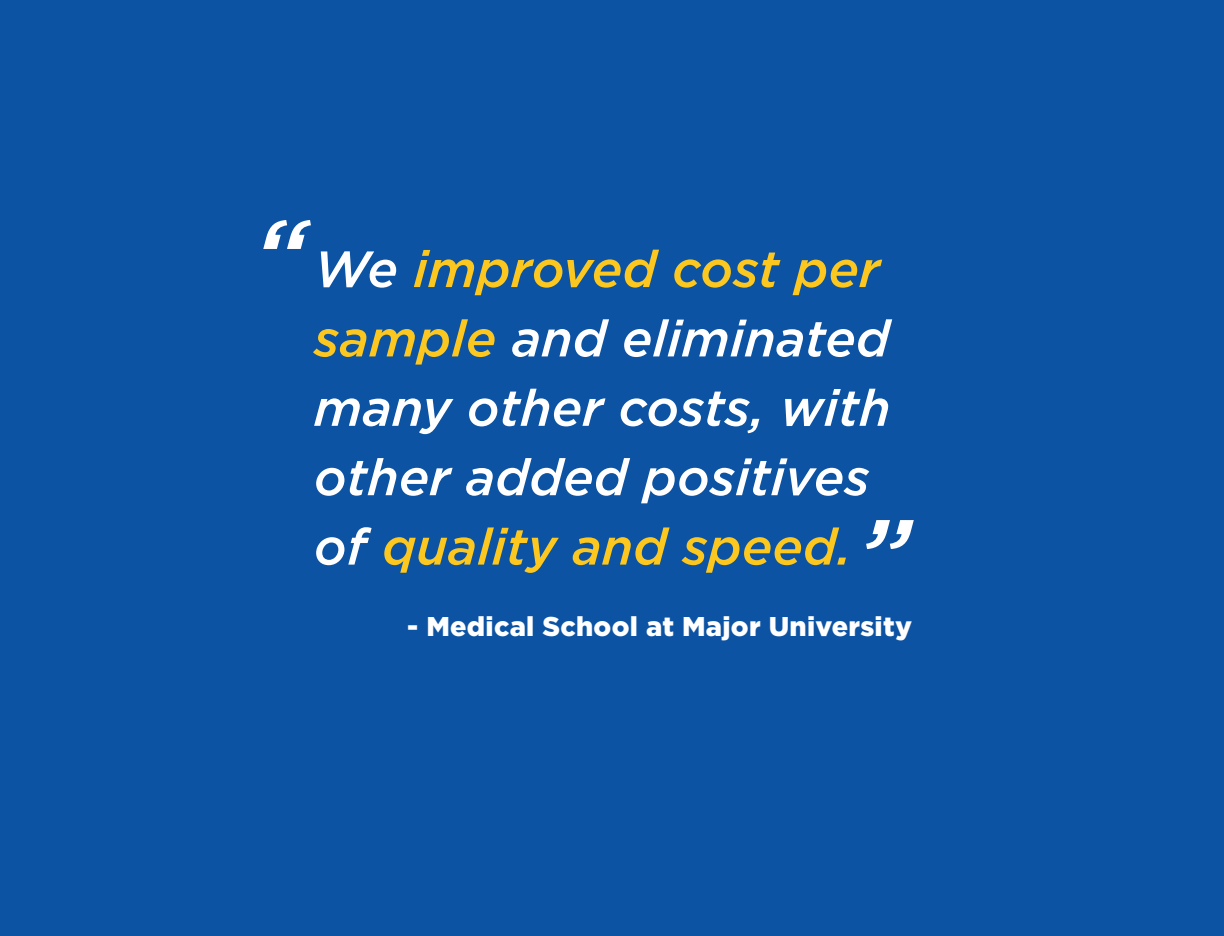
<style>
.page{position:relative;width:1224px;height:936px;background:#0c53a3}
.page>*{position:absolute;margin:0;border:0;box-sizing:border-box;transform-origin:0 0}
.t1{font:italic 500 102.6px "Gotham";color:#fff}
.t2{font:italic 500 51.2px "Gotham";letter-spacing:-.005em;color:#fcc71f}
.t3{font:italic 500 50.8px/69.4px "Gotham";color:#fff}
.t4{font:italic 500 50.8px "Gotham";color:#fcc71f}
.t5{font:900 27.2px "Gotham";letter-spacing:.01em;color:#fff}
.s1{font-size:50.8px;color:#fff}
.s2{font-size:50.8px}
.s3{color:#fcc71f}
.s4{color:#fff}
</style>
<div class="page">
<p class="t1" style="left:252px;top:189px;width:55px">“</p>
<p class="t2" style="left:314px;top:235px;width:568px"><span class="s1">We</span> improved cost <span class="s2">per</span></p>
<p class="t3" style="left:314px;top:303px;width:577px"><span class="s3">sample</span> and eliminated</p>
<p class="t3" style="left:314px;top:373px;width:578px">many other costs, with other added positives</p>
<p class="t4" style="left:314px;top:513px;width:539px"><span class="s4">of</span> quality and speed.</p>
<p class="t1" style="left:857px;top:488px;width:55px">”</p>
<p class="t5" style="left:407px;top:608px;width:506px">- Medical School at Major University</p>
</div>
